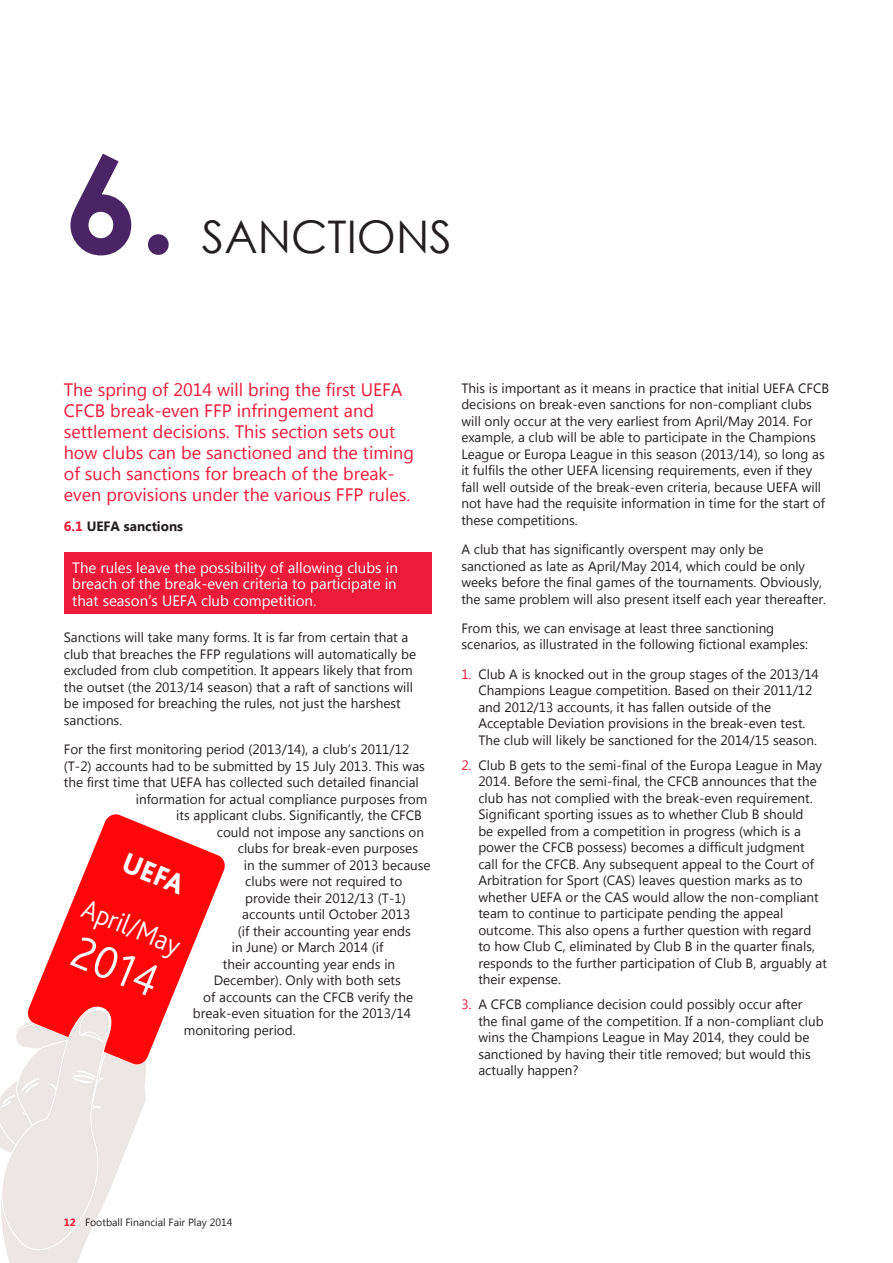
<style>
.page{position:relative;width:893px;height:1263px;background:#fff}
.page>*{position:absolute;margin:0;border:0;box-sizing:border-box;transform-origin:0 0}
.t1{font:700 135px "Century Gothic";color:#4a2465}
.t2{font:300 47.85px "Bliss Pro";color:#fff;scale:.93 1}
.t3{font:45px "Century Gothic";color:#231f20}
.t4{font:800 29.1px "Bliss Pro";color:#fff;scale:.93 1}
.t5{font:300 28.35px "Bliss Pro";color:#fff;scale:.93 1}
.t6{font:18px/21px "Microsoft New Tai Lue";color:#ed1a3a}
.t7{font:15px/16.5px "Microsoft New Tai Lue";color:#fff;text-align:justify}
.t8{font:13.5px/16.5px "Microsoft New Tai Lue";color:#231f20}
.t9{font:700 13.5px "Microsoft New Tai Lue";color:#231f20}
.t10{font:10.5px "Microsoft New Tai Lue";color:#231f20}
.s1{color:#ed1a3a}
.s2{font-weight:700;color:#ed1a3a}
</style>
<div class="page">
<svg style="left:40px;top:814px;width:185px;height:182px;fill:#fe0709"></svg>
<svg style="left:159px;top:996px;width:14px;height:33px"></svg>
<svg style="left:0;top:981px;width:159px;height:282px"></svg>
<div style="left:64px;top:553px;width:368px;height:61px;background:#ed1a3a"></div>
<h1 class="t1" style="left:64px;top:102px;width:115px">6.</h1>
<h3 class="t3" style="left:202px;top:205px;width:251px">SANCTIONS</h3>
<p class="t6" style="left:64px;top:381px;width:352px">The spring of 2014 will bring the first UEFA CFCB break-even FFP infringement and settlement decisions. This section sets out how clubs can be sanctioned and the timing of such sanctions for breach of the break&shy;even provisions under the various FFP rules.</p>
<p class="t9" style="left:64px;top:518px;width:121px"><span class="s1">6.1</span> UEFA sanctions</p>
<p class="t7" style="left:72px;top:560px;width:327px">The rules leave the possibility of allowing clubs in breach of the break-even criteria to participate in that season’s UEFA club competition.</p>
<p class="t8" style="left:64px;top:630px;width:354px">Sanctions will take many forms. It is far from certain that a club that breaches the FFP regulations will automatically be excluded from club competition. It appears likely that from the outset (the 2013/14 season) that a raft of sanctions will be imposed for breaching the rules, not just the harshest sanctions.</p>
<p class="t8" style="left:64px;top:742px;width:347px">For the first monitoring period (2013/14), a club’s 2011/12</p>
<p class="t8" style="left:64px;top:759px;width:363px">(T-2) accounts had to be submitted by 15 July 2013. This was</p>
<p class="t8" style="left:64px;top:775px;width:356px">the first time that UEFA has collected such detailed financial</p>
<p class="t8" style="left:136px;top:791px;width:293px">information for actual compliance purposes from</p>
<p class="t8" style="left:176px;top:808px;width:247px">its applicant clubs. Significantly, the CFCB</p>
<p class="t8" style="left:217px;top:824px;width:209px">could not impose any sanctions on</p>
<p class="t8" style="left:238px;top:841px;width:182px">clubs for break-even purposes</p>
<p class="t8" style="left:244px;top:857px;width:188px">in the summer of 2013 because</p>
<p class="t8" style="left:245px;top:874px;width:159px">clubs were not required to</p>
<p class="t8" style="left:245px;top:890px;width:162px">provide their 2012/13 (T-1)</p>
<p class="t8" style="left:242px;top:907px;width:170px">accounts until October 2013</p>
<p class="t8" style="left:238px;top:923px;width:175px">(if their accounting year ends</p>
<p class="t8" style="left:232px;top:940px;width:153px">in June) or March 2014 (if</p>
<p class="t8" style="left:223px;top:956px;width:174px">their accounting year ends in</p>
<p class="t8" style="left:214px;top:973px;width:188px">December). Only with both sets</p>
<p class="t8" style="left:203px;top:989px;width:211px">of accounts can the CFCB verify the</p>
<p class="t8" style="left:193px;top:1006px;width:220px">break-even situation for the 2013/14</p>
<p class="t8" style="left:184px;top:1022px;width:113px">monitoring period.</p>
<h3 class="t4" style="left:131px;top:845px;width:70px;rotate:22deg">UEFA</h3>
<h3 class="t5" style="left:90px;top:891px;width:113px;rotate:22deg">April/May</h3>
<h2 class="t2" style="left:85px;top:922px;width:97px;rotate:22deg">2014</h2>
<p class="t8" style="left:461px;top:381px;width:369px">This is important as it means in practice that initial UEFA CFCB decisions on break-even sanctions for non-compliant clubs will only occur at the very earliest from April/May 2014. For example, a club will be able to participate in the Champions League or Europa League in this season (2013/14), so long as it fulfils the other UEFA licensing requirements, even if they fall well outside of the break-even criteria, because UEFA will not have had the requisite information in time for the start of these competitions.</p>
<p class="t8" style="left:461px;top:542px;width:366px">A club that has significantly overspent may only be sanctioned as late as April/May 2014, which could be only weeks before the final games of the tournaments. Obviously, the same problem will also present itself each year thereafter.</p>
<p class="t8" style="left:461px;top:621px;width:348px">From this, we can envisage at least three sanctioning scenarios, as illustrated in the following fictional examples:</p>
<p class="t8" style="left:478px;top:667px;width:342px;text-indent:-17px"><span class="s1">1.</span> Club A is knocked out in the group stages of the 2013/14<br>Champions League competition. Based on their 2011/12 and 2012/13 accounts, it has fallen outside of the Acceptable Deviation provisions in the break-even test.<br>The club will likely be sanctioned for the 2014/15 season.</p>
<p class="t8" style="left:478px;top:758px;width:350px;text-indent:-17px"><span class="s1">2.</span> Club B gets to the semi-final of the Europa League in May 2014. Before the semi-final, the CFCB announces that the club has not complied with the break-even requirement.<br>Significant sporting issues as to whether Club B should<br>be expelled from a competition in progress (which is a power the CFCB possess) becomes a difficult judgment call for the CFCB. Any subsequent appeal to the Court of Arbitration for Sport (CAS) leaves question marks as to whether UEFA or the CAS would allow the non-compliant team to continue to participate pending the appeal outcome. This also opens a further question with regard to how Club C, eliminated by Club B in the quarter finals, responds to the further participation of Club B, arguably at their expense.</p>
<p class="t8" style="left:478px;top:997px;width:347px;text-indent:-17px"><span class="s1">3.</span> A CFCB compliance decision could possibly occur after the final game of the competition. If a non-compliant club wins the Champions League in May 2014, they could be sanctioned by having their title removed; but would this actually happen?</p>
<p class="t10" style="left:64px;top:1216px;width:170px"><span class="s2">12</span> Football Financial Fair Play 2014</p>
</div>
